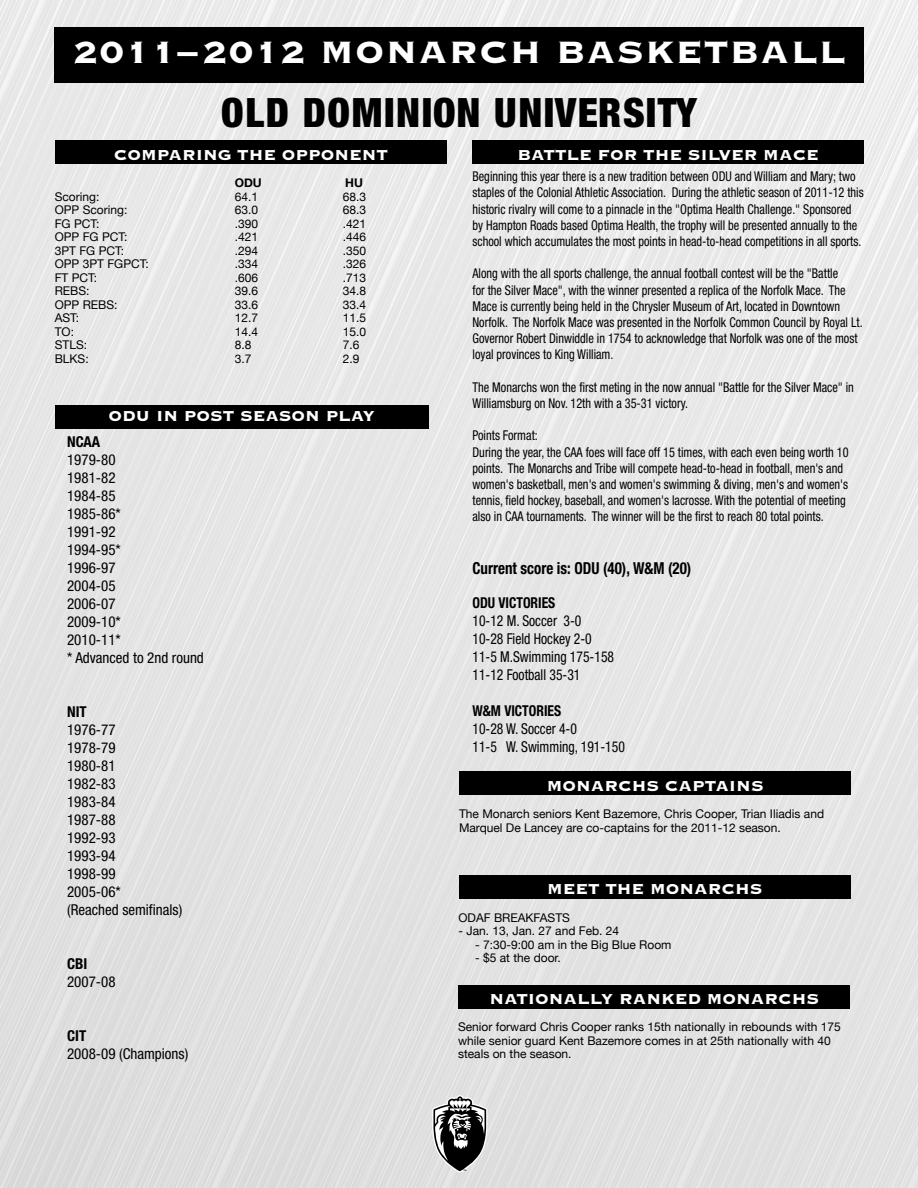
<style>
.page{position:relative;width:918px;height:1188px;background:#fff}
.page>*{position:absolute;margin:0;border:0;box-sizing:border-box;transform-origin:0 0}
.t1{font:40.5px "Copperplate Gothic Std 33 BC";letter-spacing:.03em;color:#fff}
.t2{font:900 condensed 40.5px "Helvetica Neue LT Std";letter-spacing:.04em;color:#000}
.t3{font:18.9px "Copperplate Gothic Std 33 BC";color:#fff}
.t4{font:700 condensed 16.5px "Helvetica Neue LT Std";color:#000;scale:.91 1}
.t5{font:condensed 15px "Helvetica Neue LT Std";color:#000}
.t6{font:condensed 15px "Helvetica Neue LT Std";color:#000;scale:.91 1}
.t7{font:700 condensed 15px "Helvetica Neue LT Std";color:#000;scale:.91 1}
.t8{font:700 condensed 15px "Helvetica Neue LT Std";color:#000}
.t9{font:condensed 13.5px/16.2px "Helvetica Neue LT Std";color:#000;scale:.91 1}
.t10{font:12px/13.5px "Helvetica Neue";color:#000}
.t11{font:700 12px "Helvetica Neue";color:#000}
</style>
<div class="page">
<img style="left:0;top:0;width:918px;height:1188px">
<div style="left:54px;top:27px;width:810px;height:55px;background:#000"></div>
<svg style="left:432px;top:1095px;width:55px;height:78px"></svg>
<div style="left:472px;top:140px;width:392px;height:24px;background:#000"></div>
<div style="left:55px;top:405px;width:374px;height:24px;background:#000"></div>
<div style="left:55px;top:140px;width:392px;height:24px;background:#000"></div>
<div style="left:459px;top:772px;width:392px;height:23px;background:#000"></div>
<div style="left:459px;top:875px;width:391px;height:23px;background:#000"></div>
<div style="left:459px;top:985px;width:391px;height:23px;background:#000"></div>
<h1 class="t1" style="left:74px;top:32px;width:774px">2011–2012 MONARCH BASKETBALL</h1>
<h1 class="t2" style="left:221px;top:88px;width:477px">OLD DOMINION UNIVERSITY</h1>
<p class="t3" style="left:114px;top:145px;width:276px">COMPARING THE OPPONENT</p>
<p class="t11" style="left:235px;top:175px;width:29px">ODU</p>
<p class="t11" style="left:345px;top:175px;width:19px">HU</p>
<p class="t10" style="left:55px;top:189px;width:46px">Scoring:</p>
<p class="t10" style="left:235px;top:189px;width:25px">64.1</p>
<p class="t10" style="left:343px;top:189px;width:25px">68.3</p>
<p class="t10" style="left:55px;top:203px;width:74px">OPP Scoring:</p>
<p class="t10" style="left:235px;top:203px;width:25px">63.0</p>
<p class="t10" style="left:343px;top:203px;width:25px">68.3</p>
<p class="t10" style="left:55px;top:216px;width:46px">FG PCT:</p>
<p class="t10" style="left:235px;top:216px;width:25px">.390</p>
<p class="t10" style="left:343px;top:216px;width:25px">.421</p>
<p class="t10" style="left:55px;top:230px;width:74px">OPP FG PCT:</p>
<p class="t10" style="left:235px;top:230px;width:25px">.421</p>
<p class="t10" style="left:343px;top:230px;width:25px">.446</p>
<p class="t10" style="left:55px;top:243px;width:71px">3PT FG PCT:</p>
<p class="t10" style="left:235px;top:243px;width:25px">.294</p>
<p class="t10" style="left:343px;top:243px;width:25px">.350</p>
<p class="t10" style="left:55px;top:257px;width:96px">OPP 3PT FGPCT:</p>
<p class="t10" style="left:235px;top:257px;width:25px">.334</p>
<p class="t10" style="left:343px;top:257px;width:25px">.326</p>
<p class="t10" style="left:55px;top:270px;width:44px">FT PCT:</p>
<p class="t10" style="left:235px;top:270px;width:25px">.606</p>
<p class="t10" style="left:343px;top:270px;width:25px">.713</p>
<p class="t10" style="left:55px;top:284px;width:36px">REBS:</p>
<p class="t10" style="left:235px;top:284px;width:25px">39.6</p>
<p class="t10" style="left:343px;top:284px;width:25px">34.8</p>
<p class="t10" style="left:55px;top:297px;width:64px">OPP REBS:</p>
<p class="t10" style="left:235px;top:297px;width:25px">33.6</p>
<p class="t10" style="left:343px;top:297px;width:25px">33.4</p>
<p class="t10" style="left:55px;top:311px;width:26px">AST:</p>
<p class="t10" style="left:235px;top:311px;width:25px">12.7</p>
<p class="t10" style="left:343px;top:311px;width:25px">11.5</p>
<p class="t10" style="left:55px;top:324px;width:21px">TO:</p>
<p class="t10" style="left:235px;top:324px;width:25px">14.4</p>
<p class="t10" style="left:343px;top:324px;width:25px">15.0</p>
<p class="t10" style="left:55px;top:338px;width:34px">STLS:</p>
<p class="t10" style="left:235px;top:338px;width:18px">8.8</p>
<p class="t10" style="left:343px;top:338px;width:18px">7.6</p>
<p class="t10" style="left:55px;top:351px;width:36px">BLKS:</p>
<p class="t10" style="left:235px;top:351px;width:18px">3.7</p>
<p class="t10" style="left:343px;top:351px;width:18px">2.9</p>
<p class="t3" style="left:108px;top:406px;width:268px">ODU IN POST SEASON PLAY</p>
<p class="t8" style="left:67px;top:433px;width:35px">NCAA</p>
<p class="t5" style="left:67px;top:451px;width:50px">1979-80</p>
<p class="t5" style="left:67px;top:469px;width:50px">1981-82</p>
<p class="t5" style="left:67px;top:487px;width:50px">1984-85</p>
<p class="t5" style="left:67px;top:505px;width:55px">1985-86*</p>
<p class="t5" style="left:67px;top:523px;width:50px">1991-92</p>
<p class="t5" style="left:67px;top:541px;width:55px">1994-95*</p>
<p class="t5" style="left:67px;top:559px;width:50px">1996-97</p>
<p class="t5" style="left:67px;top:577px;width:50px">2004-05</p>
<p class="t5" style="left:67px;top:595px;width:50px">2006-07</p>
<p class="t5" style="left:67px;top:613px;width:55px">2009-10*</p>
<p class="t5" style="left:67px;top:631px;width:55px">2010-11*</p>
<p class="t5" style="left:67px;top:649px;width:138px">* Advanced to 2nd round</p>
<p class="t8" style="left:67px;top:703px;width:21px">NIT</p>
<p class="t5" style="left:67px;top:721px;width:50px">1976-77</p>
<p class="t5" style="left:67px;top:739px;width:50px">1978-79</p>
<p class="t5" style="left:67px;top:757px;width:50px">1980-81</p>
<p class="t5" style="left:67px;top:775px;width:50px">1982-83</p>
<p class="t5" style="left:67px;top:793px;width:50px">1983-84</p>
<p class="t5" style="left:67px;top:811px;width:50px">1987-88</p>
<p class="t5" style="left:67px;top:829px;width:50px">1992-93</p>
<p class="t5" style="left:67px;top:847px;width:50px">1993-94</p>
<p class="t5" style="left:67px;top:865px;width:50px">1998-99</p>
<p class="t5" style="left:67px;top:883px;width:55px">2005-06*</p>
<p class="t5" style="left:67px;top:901px;width:117px">(Reached semifinals)</p>
<p class="t8" style="left:67px;top:955px;width:22px">CBI</p>
<p class="t5" style="left:67px;top:973px;width:50px">2007-08</p>
<p class="t8" style="left:67px;top:1027px;width:21px">CIT</p>
<p class="t5" style="left:67px;top:1045px;width:123px">2008-09 (Champions)</p>
<p class="t3" style="left:518px;top:145px;width:303px">BATTLE FOR THE SILVER MACE</p>
<p class="t9" style="left:472px;top:168px;width:432px">Beginning this year there is a new tradition between ODU and William and Mary; two staples of the Colonial Athletic Association. During the athletic season of 2011-12 this historic rivalry will come to a pinnacle in the "Optima Health Challenge." Sponsored by Hampton Roads based Optima Health, the trophy will be presented annually to the school which accumulates the most points in head-to-head competitions in all sports.</p>
<p class="t9" style="left:472px;top:265px;width:430px">Along with the all sports challenge, the annual football contest will be the "Battle<br>for the Silver Mace", with the winner presented a replica of the Norfolk Mace. The Mace is currently being held in the Chrysler Museum of Art, located in Downtown Norfolk. The Norfolk Mace was presented in the Norfolk Common Council by Royal Lt.<br>Governor Robert Dinwiddle in 1754 to acknowledge that Norfolk was one of the most loyal provinces to King William.</p>
<p class="t9" style="left:472px;top:379px;width:421px">The Monarchs won the first meting in the now annual "Battle for the Silver Mace" in<br>Williamsburg on Nov. 12th with a 35-31 victory.</p>
<p class="t9" style="left:472px;top:427px;width:73px">Points Format:</p>
<p class="t9" style="left:472px;top:444px;width:415px">During the year, the CAA foes will face off 15 times, with each even being worth 10 points. The Monarchs and Tribe will compete head-to-head in football, men's and women's basketball, men's and women's swimming &amp; diving, men's and women's tennis, field hockey, baseball, and women's lacrosse. With the potential of meeting also in CAA tournaments. The winner will be the first to reach 80 total points.</p>
<p class="t4" style="left:472px;top:558px;width:242px">Current score is: ODU (40), W&amp;M (20)</p>
<p class="t7" style="left:472px;top:593px;width:93px">ODU VICTORIES</p>
<p class="t6" style="left:472px;top:612px;width:121px">10-12 M. Soccer 3-0</p>
<p class="t6" style="left:472px;top:630px;width:133px">10-28 Field Hockey 2-0</p>
<p class="t6" style="left:472px;top:648px;width:157px">11-5 M.Swimming 175-158</p>
<p class="t6" style="left:472px;top:666px;width:120px">11-12 Football 35-31</p>
<p class="t7" style="left:472px;top:701px;width:99px">W&amp;M VICTORIES</p>
<p class="t6" style="left:472px;top:720px;width:116px">10-28 W. Soccer 4-0</p>
<p class="t6" style="left:472px;top:738px;width:169px">11-5 W. Swimming, 191-150</p>
<p class="t3" style="left:547px;top:777px;width:218px">MONARCHS CAPTAINS</p>
<p class="t10" style="left:459px;top:807px;width:367px">The Monarch seniors Kent Bazemore, Chris Cooper, Trian Iliadis and<br>Marquel De Lancey are co-captains for the 2011-12 season.</p>
<p class="t3" style="left:547px;top:880px;width:217px">MEET THE MONARCHS</p>
<p class="t10" style="left:459px;top:910px;width:113px">ODAF BREAKFASTS</p>
<p class="t10" style="left:459px;top:924px;width:162px">- Jan. 13, Jan. 27 and Feb. 24</p>
<p class="t10" style="left:475px;top:937px;width:198px">- 7:30-9:00 am in the Big Blue Room</p>
<p class="t10" style="left:475px;top:951px;width:87px">- $5 at the door.</p>
<p class="t3" style="left:489px;top:990px;width:331px">NATIONALLY RANKED MONARCHS</p>
<p class="t10" style="left:458px;top:1020px;width:384px">Senior forward Chris Cooper ranks 15th nationally in rebounds with 175 while senior guard Kent Bazemore comes in at 25th nationally with 40 steals on the season.</p>
</div>
